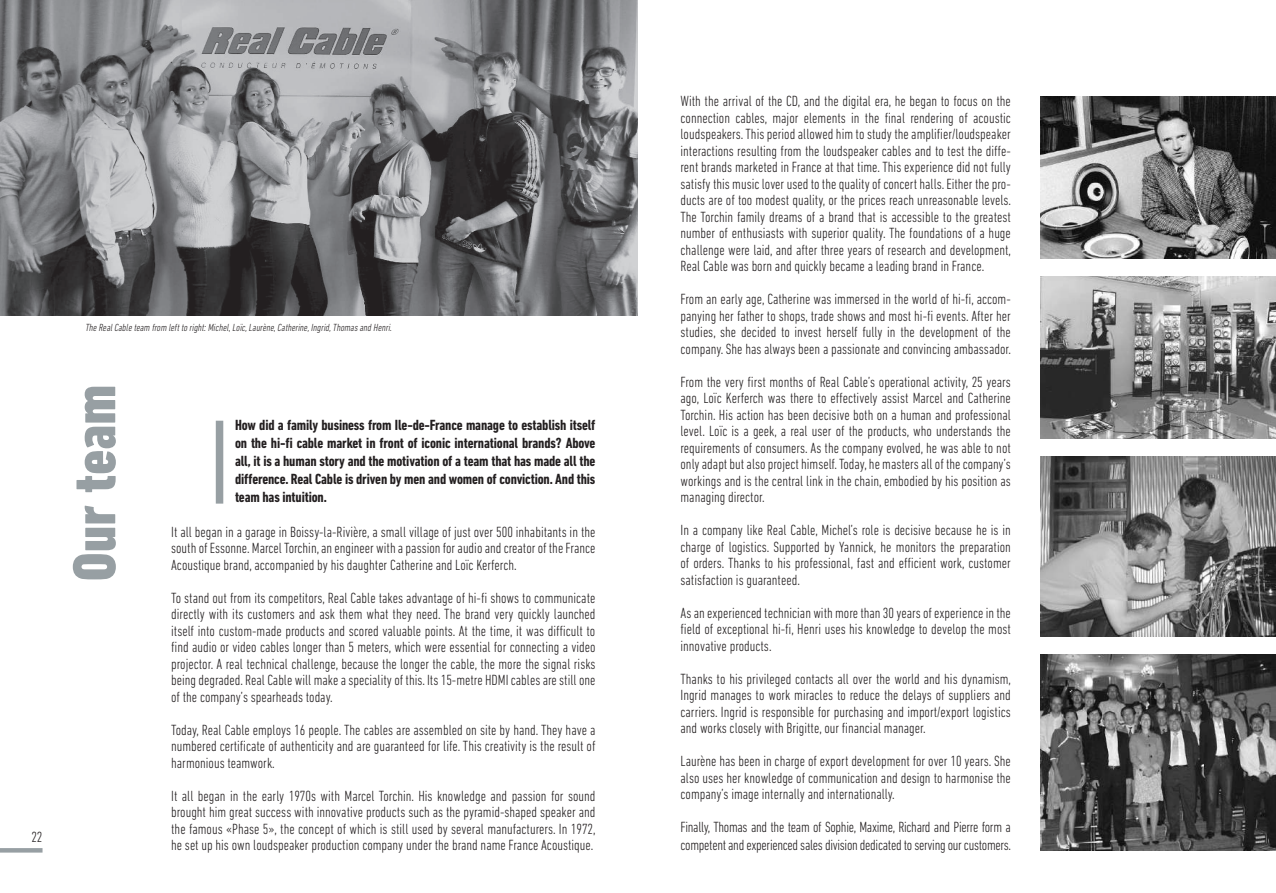
<style>
.page{position:relative;width:1276px;height:893px;background:#fff}
.page>*{position:absolute;margin:0;border:0;box-sizing:border-box;transform-origin:0 0}
.t1{font:800 condensed 61.5px "DIN Next LT Pro";color:#979fa3}
.t2{font:300 condensed 15px/16.5px "DIN Next LT Pro";color:#231f20;text-align:justify}
.t3{font:700 condensed 15px/18px "DIN Next LT Pro";letter-spacing:-.01em;color:#231f20;text-align:justify}
.t4{font:300 condensed 15px/18px "DIN Next LT Pro";letter-spacing:-.02em;color:#231f20}
.t5{font:italic 300 condensed 10.5px "DIN Next LT Pro";color:#231f20}
</style>
<div class="page">
<div style="left:0;top:848px;width:43px;height:5px;background:#979fa3"></div>
<div style="left:216px;top:421px;width:7px;height:83px;background:#979fa3"></div>
<img style="left:0;top:0;width:638px;height:315px">
<img style="left:1040px;top:97px;width:236px;height:162px">
<img style="left:1040px;top:457px;width:236px;height:180px">
<img style="left:1040px;top:276px;width:236px;height:163px">
<img style="left:1040px;top:655px;width:236px;height:195px">
<p class="t2" style="left:31px;top:828px;width:13px">22</p>
<p class="t5" style="left:85px;top:321px;width:310px">TheRealCableteam from lefttoright:Michel,Loïc,Laurène,Catherine,Ingrid,Thomasand Henri.</p>
<h1 class="t1" style="left:59px;top:581px;width:198px;rotate:-90deg">Our team</h1>
<p class="t3" style="left:235px;top:416px;width:362px">How did a family business from Ile-de-France manage to establish itself on the hi-fi cable market in front of iconic international brands? Above all, it is a human story and the motivation of a team that has made all the difference. Real Cable is driven by men and women of conviction. And this team has intuition.</p>
<p class="t2" style="left:171px;top:523px;width:426px">It all began in a garage in Boissy-la-Rivière, a small village of just over 500 inhabitants in the south of Essonne. Marcel Torchin, an engineer with a passion for audio and creator of the France Acoustique brand, accompanied by his daughter Catherine and Loïc Kerferch.</p>
<p class="t2" style="left:171px;top:589px;width:426px">To stand out from its competitors, Real Cable takes advantage of hi-fi shows to communicate directly with its customers and ask them what they need. The brand very quickly launched itself into custom-made products and scored valuable points. At the time, it was difficult to find audio or video cables longer than 5 meters, which were essential for connecting a video projector. A real technical challenge, because the longer the cable, the more the signal risks being degraded. Real Cable will make a speciality of this. Its 15-metre HDMI cables are still one of the company’s spearheads today.</p>
<p class="t2" style="left:171px;top:721px;width:426px">Today, Real Cable employs 16 people. The cables are assembled on site by hand. They have a numbered certificate of authenticity and are guaranteed for life. This creativity is the result of harmonious teamwork.</p>
<p class="t2" style="left:171px;top:787px;width:426px">It all began in the early 1970s with Marcel Torchin. His knowledge and passion for sound brought him great success with innovative products such as the pyramid-shaped speaker and the famous «Phase 5», the concept of which is still used by several manufacturers. In 1972, he set up his own loudspeaker production company under the brand name France Acoustique.</p>
<p class="t2" style="left:680px;top:93px;width:332px">With the arrival of the CD, and the digital era, he began to focus on the connection cables, major elements in the final rendering of acoustic loudspeakers. This period allowed him to study the amplifier/loudspeaker interactions resulting from the loudspeaker cables and to test the diffe&shy;rent brands marketed in France at that time. This experience did not fully satisfy this music lover used to the quality of concert halls. Either the pro&shy;ducts are of too modest quality, or the prices reach unreasonable levels.<br>The Torchin family dreams of a brand that is accessible to the greatest number of enthusiasts with superior quality. The foundations of a huge challenge were laid, and after three years of research and development, Real Cable was born and quickly became a leading brand in France.</p>
<p class="t2" style="left:680px;top:291px;width:332px">From an early age, Catherine was immersed in the world of hi-fi, accom&shy;panying her father to shops, trade shows and most hi-fi events. After her studies, she decided to invest herself fully in the development of the company. She has always been a passionate and convincing ambassador.</p>
<p class="t2" style="left:680px;top:373px;width:332px">From the very first months of Real Cable’s operational activity, 25 years ago, Loïc Kerferch was there to effectively assist Marcel and Catherine Torchin. His action has been decisive both on a human and professional level. Loïc is a geek, a real user of the products, who understands the requirements of consumers. As the company evolved, he was able to not only adapt but also project himself. Today, he masters all of the company’s workings and is the central link in the chain, embodied by his position as managing director.</p>
<p class="t2" style="left:680px;top:522px;width:332px">In a company like Real Cable, Michel’s role is decisive because he is in charge of logistics. Supported by Yannick, he monitors the preparation of orders. Thanks to his professional, fast and efficient work, customer satisfaction is guaranteed.</p>
<p class="t2" style="left:680px;top:604px;width:332px">As an experienced technician with more than 30 years of experience in the field of exceptional hi-fi, Henri uses his knowledge to develop the most innovative products.</p>
<p class="t2" style="left:680px;top:670px;width:332px">Thanks to his privileged contacts all over the world and his dynamism, Ingrid manages to work miracles to reduce the delays of suppliers and carriers. Ingrid is responsible for purchasing and import/export logistics and works closely with Brigitte, our financial manager.</p>
<p class="t2" style="left:680px;top:753px;width:332px">Laurène has been in charge of export development for over 10 years. She also uses her knowledge of communication and design to harmonise the company’s image internally and internationally.</p>
<p class="t4" style="left:680px;top:818px;width:332px">Finally, Thomas and the team of Sophie, Maxime, Richard and Pierre form a competent and experienced sales division dedicated to serving our customers.</p>
</div>
